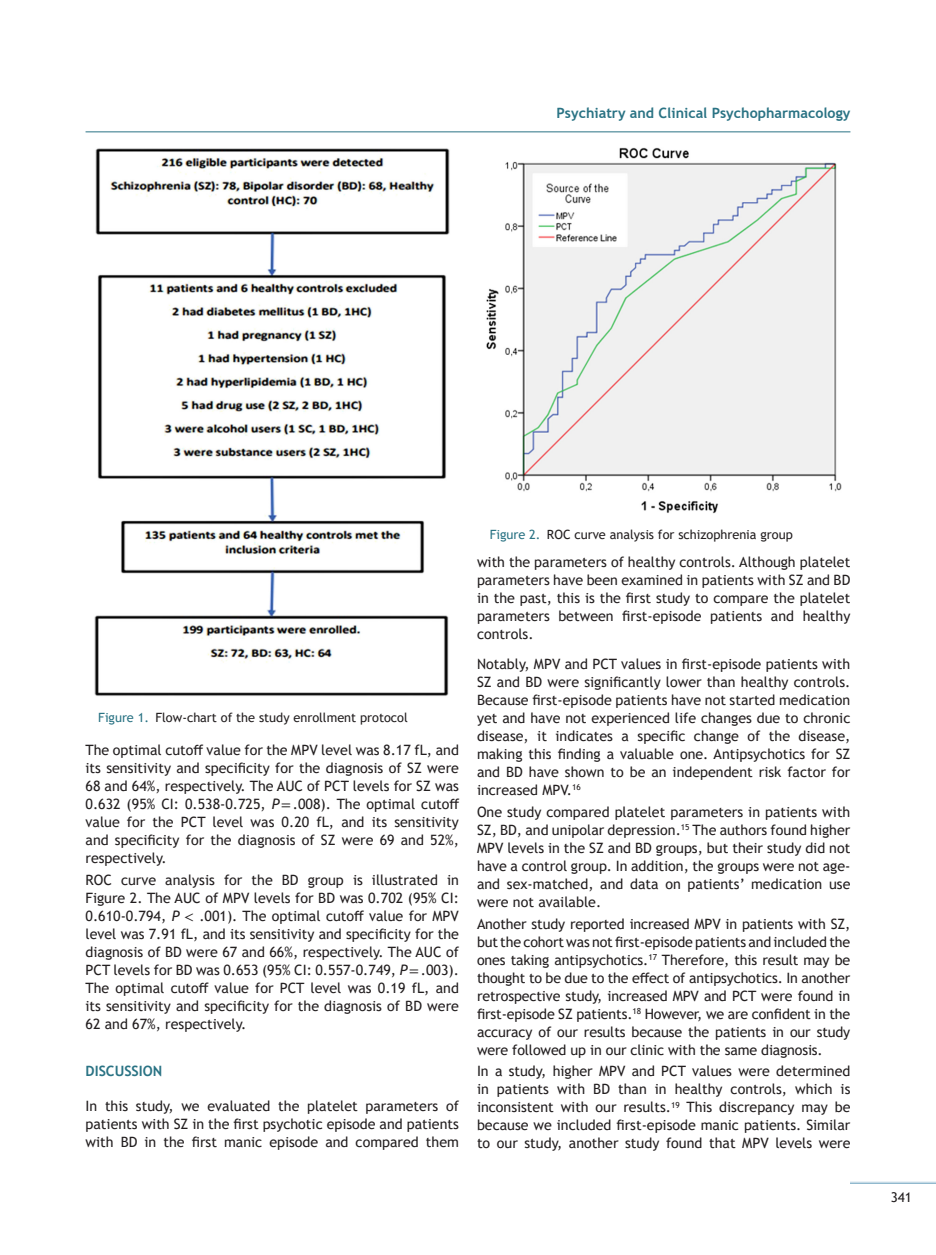
<style>
.page{position:relative;width:936px;height:1255px;background:#fff}
.page>*{position:absolute;margin:0;border:0;box-sizing:border-box;transform-origin:0 0}
.TXI{font:14.25px/18px "Trebuchet MS";color:#231f20;text-align:justify}
.TXT{font:14.25px/18px "Trebuchet MS";color:#231f20;text-align:justify}
.t1{font:700 14.25px "Trebuchet MS";color:#2a7384}
.t2{font:13.5px "Trebuchet MS";color:#231f20}
.FC{font:12.75px "Trebuchet MS";color:#231f20}
.s1{color:#2a7384}
.s2{font-style:italic}
.s3{font-family:"STIX General"}
</style>
<div class="page">
<hr style="left:86px;top:131px;width:764px;height:1px;background:#2a7384">
<svg style="left:850px;top:1181px;width:85px;height:2px"></svg>
<img style="left:94px;top:148px;width:356px;height:548px">
<img style="left:486px;top:147px;width:356px;height:367px">
<p class="t1" style="left:556px;top:104px;width:295px">Psychiatry and Clinical Psychopharmacology</p>
<p class="FC" style="left:98px;top:709px;width:311px"><span class="s1">Figure 1.</span> Flow-chart of the study enrollment protocol</p>
<p class="TXI" style="left:86px;top:740px;width:375px">The optimal cutoff value for the MPV level was 8.17 fL, and its sensitivity and specificity for the diagnosis of SZ were 68 and 64%, respectively. The AUC of PCT levels for SZ was 0.632 (95% CI: 0.538-0.725, <span class="s2">P</span><span class="s3">=</span>.008). The optimal cutoff value for the PCT level was 0.20 fL, and its sensitivity and specificity for the diagnosis of SZ were 69 and 52%, respectively.</p>
<p class="TXI" style="left:86px;top:870px;width:375px">ROC curve analysis for the BD group is illustrated in Figure 2. The AUC of MPV levels for BD was 0.702 (95% CI:<br>0.610-0.794, <span class="s2">P</span> <span class="s3">&lt;</span> .001). The optimal cutoff value for MPV level was 7.91 fL, and its sensitivity and specificity for the diagnosis of BD were 67 and 66%, respectively. The AUC of PCT levels for BD was 0.653 (95% CI: 0.557-0.749, <span class="s2">P</span><span class="s3">=</span>.003).<br>The optimal cutoff value for PCT level was 0.19 fL, and its sensitivity and specificity for the diagnosis of BD were 62 and 67%, respectively.</p>
<h1 class="t1" style="left:86px;top:1062px;width:78px">DISCUSSION</h1>
<p class="TXT" style="left:86px;top:1096px;width:375px">In this study, we evaluated the platelet parameters of patients with SZ in the first psychotic episode and patients with BD in the first manic episode and compared them</p>
<p class="FC" style="left:489px;top:526px;width:304px"><span class="s1">Figure 2.</span> ROC curve analysis for schizophrenia group</p>
<p class="TXT" style="left:477px;top:553px;width:375px">with the parameters of healthy controls. Although platelet parameters have been examined in patients with SZ and BD in the past, this is the first study to compare the platelet parameters between first-episode patients and healthy controls.</p>
<p class="TXI" style="left:477px;top:654px;width:375px">Notably, MPV and PCT values in first-episode patients with SZ and BD were significantly lower than healthy controls.<br>Because first-episode patients have not started medication yet and have not experienced life changes due to chronic disease, it indicates a specific change of the disease, making this finding a valuable one. Antipsychotics for SZ and BD have shown to be an independent risk factor for increased MPV.<sup>16</sup></p>
<p class="TXI" style="left:477px;top:802px;width:375px">One study compared platelet parameters in patients with SZ, BD, and unipolar depression.<sup>15</sup> The authors found higher MPV levels in the SZ and BD groups, but their study did not have a control group. In addition, the groups were not age&shy;and sex-matched, and data on patients’ medication use were not available.</p>
<p class="TXI" style="left:477px;top:914px;width:375px">Another study reported increased MPV in patients with SZ, but the cohort was not first-episode patients and included the ones taking antipsychotics.<sup>17</sup> Therefore, this result may be thought to be due to the effect of antipsychotics. In another retrospective study, increased MPV and PCT were found in first-episode SZ patients.<sup>18</sup> However, we are confident in the accuracy of our results because the patients in our study were followed up in our clinic with the same diagnosis.</p>
<p class="TXI" style="left:477px;top:1062px;width:375px">In a study, higher MPV and PCT values were determined in patients with BD than in healthy controls, which is inconsistent with our results.<sup>19</sup> This discrepancy may be because we included first-episode manic patients. Similar to our study, another study found that MPV levels were</p>
<p class="t2" style="left:890px;top:1188px;width:23px">341</p>
</div>
